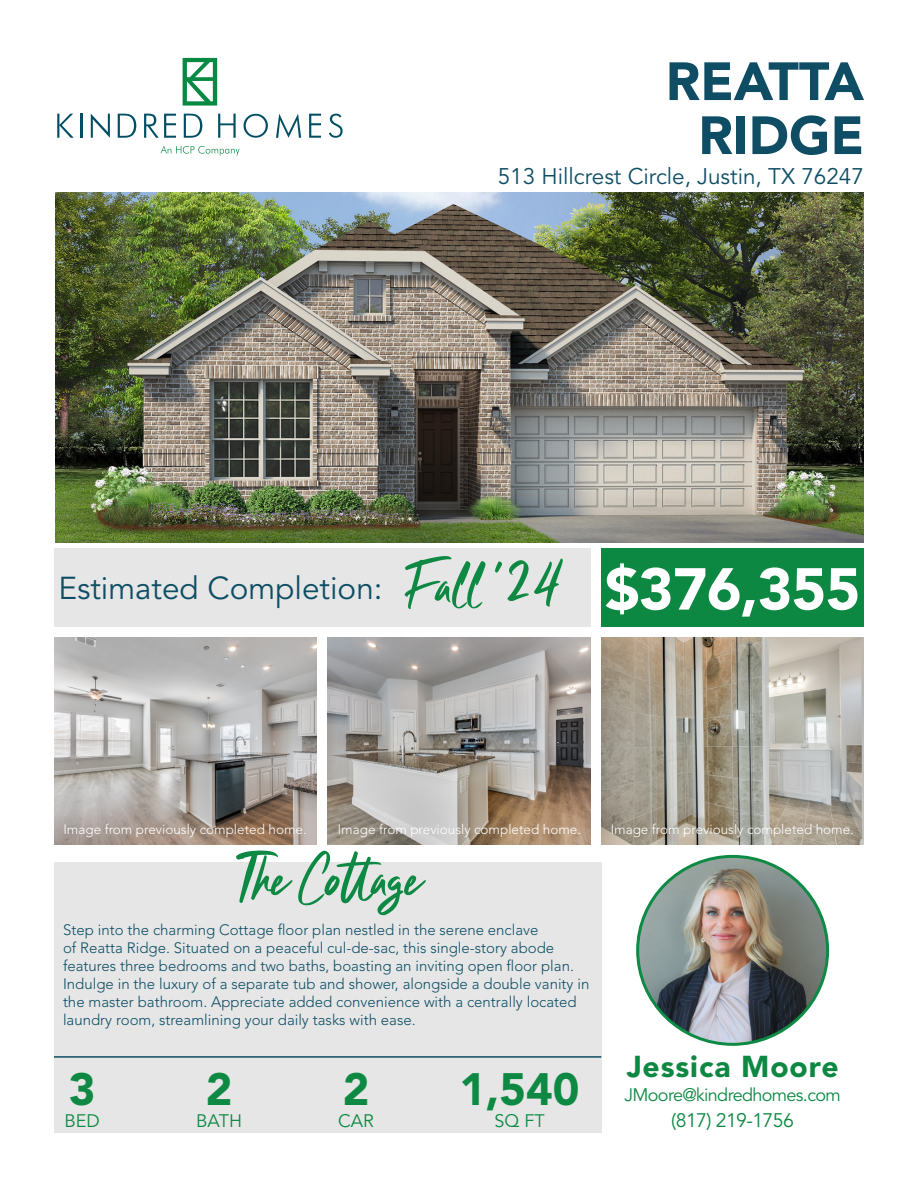
<style>
.page{position:relative;width:918px;height:1188px;background:#fff}
.page>*{position:absolute;margin:0;border:0;box-sizing:border-box;transform-origin:0 0}
.t1{font:900 58.5px "Avenir LT Std";letter-spacing:-.01em;color:#fff}
.Paragraph_Style_1{font:900 53.25px "Avenir LT Std";color:#0e4d64}
.t2{font:52.5px "Clattering";color:#0e8943}
.t3{font:900 45px "Avenir LT Std";color:#0e8943}
.t4{font:31.5px "Avenir LT Std";color:#0e4e64}
.t5{font:900 30px "Avenir LT Std";letter-spacing:.03em;color:#0d8842}
.t6{font:22.5px "Avenir LT Std";color:#0e4e64}
.t7{font:19.5px "Avenir LT Std";letter-spacing:-.03em;color:#0d8842}
.t8{font:18px "Avenir LT Std";letter-spacing:-.035em;color:#0d8842}
.t9{font:18px "Avenir LT Std";color:#0e8943}
.t10{font:300 15px/18px "Avenir LT Std";color:#0e4d64}
.t11{font:300 13.5px "Avenir LT Std";color:#fff}
</style>
<div class="page">
<img style="left:328px;top:637px;width:262px;height:207px">
<img style="left:601px;top:637px;width:263px;height:207px">
<img style="left:54px;top:638px;width:263px;height:206px">
<svg style="left:183px;top:58px;width:34px;height:48px"></svg>
<svg style="left:57px;top:114px;width:17px;height:24px"></svg>
<svg style="left:91px;top:114px;width:19px;height:24px"></svg>
<svg style="left:118px;top:114px;width:18px;height:24px"></svg>
<svg style="left:144px;top:114px;width:32px;height:24px"></svg>
<svg style="left:184px;top:114px;width:18px;height:24px"></svg>
<svg style="left:218px;top:114px;width:18px;height:24px"></svg>
<svg style="left:244px;top:114px;width:24px;height:24px"></svg>
<svg style="left:276px;top:114px;width:25px;height:24px"></svg>
<svg style="left:309px;top:114px;width:12px;height:24px"></svg>
<svg style="left:329px;top:114px;width:14px;height:24px"></svg>
<hr style="left:81px;top:114px;width:2px;height:24px;background:#004e64">
<svg style="left:161px;top:146px;width:78px;height:10px"></svg>
<div style="left:54px;top:862px;width:547px;height:270px;background:#e6e6e6"></div>
<div style="left:54px;top:548px;width:536px;height:79px;background:#e6e6e6"></div>
<div style="left:601px;top:548px;width:263px;height:79px;background:#0d8842"></div>
<hr style="left:54px;top:1056px;width:547px;height:2px;background:#0e4d64">
<img style="left:638px;top:856px;width:190px;height:188px">
<img style="left:56px;top:192px;width:808px;height:350px">
<p class="Paragraph_Style_1" style="left:666px;top:49px;width:200px">REATTA</p>
<p class="Paragraph_Style_1" style="left:698px;top:103px;width:167px">RIDGE</p>
<p class="t6" style="left:498px;top:163px;width:368px">513 Hillcrest Circle, Justin, TX 76247</p>
<p class="t4" style="left:58px;top:570px;width:326px">Estimated Completion:</p>
<p class="t2" style="left:406px;top:552px;width:161px">Fall ‘24</p>
<p class="t1" style="left:605px;top:554px;width:257px">$376,355</p>
<p class="t11" style="left:63px;top:821px;width:245px">Image from previously completed home.</p>
<p class="t11" style="left:338px;top:821px;width:245px">Image from previously completed home.</p>
<p class="t11" style="left:611px;top:821px;width:245px">Image from previously completed home.</p>
<p class="t2" style="left:239px;top:845px;width:184px">The Cottage</p>
<p class="t10" style="left:63px;top:921px;width:528px">Step into the charming Cottage floor plan nestled in the serene enclave<br>of Reatta Ridge. Situated on a peaceful cul-de-sac, this single-story abode features three bedrooms and two baths, boasting an inviting open floor plan.<br>Indulge in the luxury of a separate tub and shower, alongside a double vanity in the master bathroom. Appreciate added convenience with a centrally located laundry room, streamlining your daily tasks with ease.</p>
<p class="t3" style="left:69px;top:1062px;width:28px">3</p>
<p class="t9" style="left:65px;top:1110px;width:37px">BED</p>
<p class="t3" style="left:206px;top:1062px;width:28px">2</p>
<p class="t9" style="left:196px;top:1110px;width:47px">BATH</p>
<p class="t3" style="left:343px;top:1062px;width:28px">2</p>
<p class="t9" style="left:338px;top:1110px;width:37px">CAR</p>
<p class="t3" style="left:460px;top:1062px;width:121px">1,540</p>
<p class="t9" style="left:494px;top:1110px;width:52px">SQ FT</p>
<p class="t5" style="left:627px;top:1048px;width:213px">Jessica Moore</p>
<p class="t8" style="left:624px;top:1085px;width:218px">JMoore@kindredhomes.com</p>
<p class="t7" style="left:671px;top:1109px;width:124px">(817) 219-1756</p>
</div>
